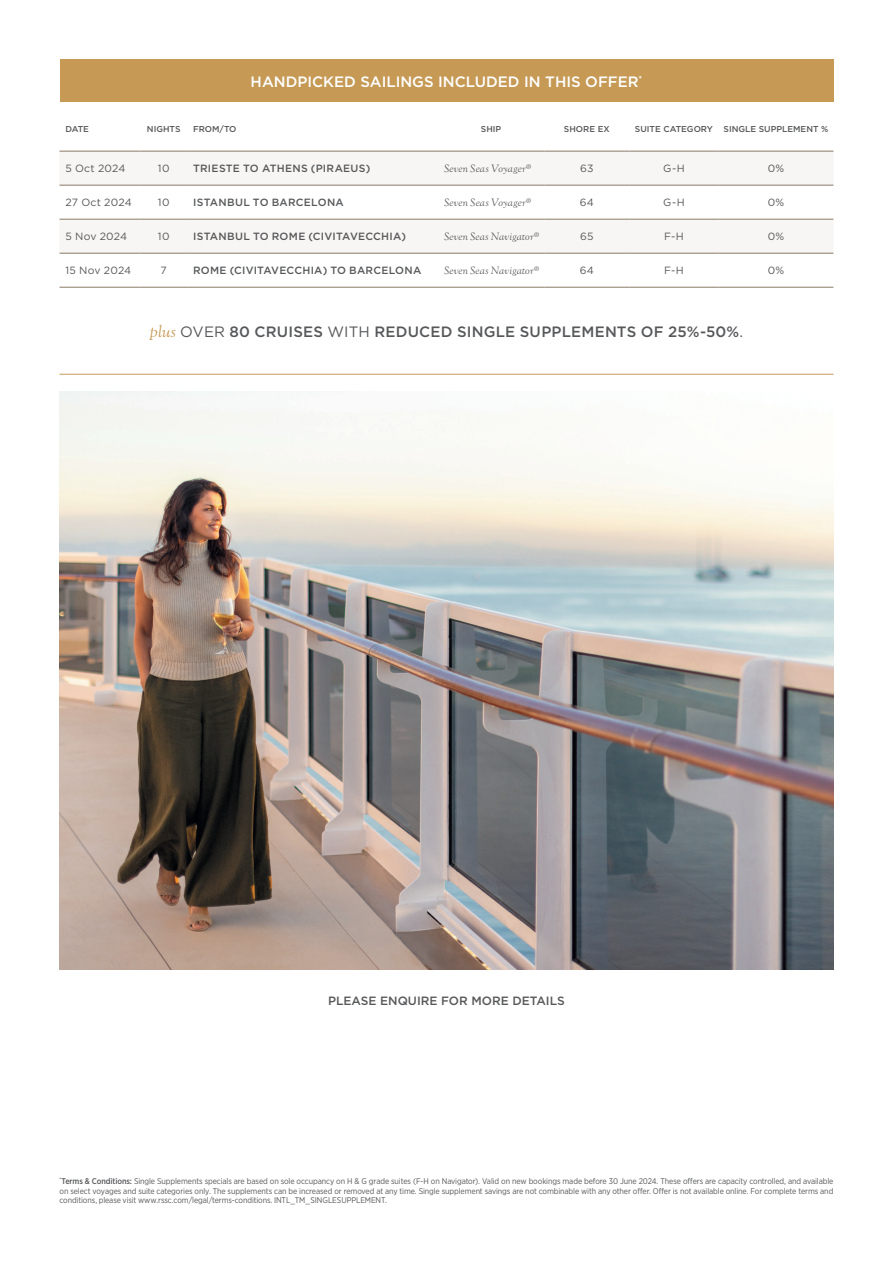
<style>
.page{position:relative;width:893px;height:1263px;background:#fff}
.page>*{position:absolute;margin:0;border:0;box-sizing:border-box;transform-origin:0 0}
.Ca_Itineraries_Body{font:500 15px "Gotham";letter-spacing:.015em;color:#57585a}
.UPFRONT_COPY_8_12{font:500 15px "Gotham";color:#fff}
.UPFRONT_COPY_8_12-2{font:500 12px "Gotham";color:#57585a}
.Ca_Itineraries_Body-2{font:500 10.5px "Gotham";letter-spacing:.025em;color:#57585a}
.Ca_Itineraries_Body-3{font:italic 10.5px "LTC Goudy Oldstyle Pro";letter-spacing:.015em;color:#57585a}
.Ca_Itineraries_Body-4{font:10.5px "Gotham";letter-spacing:.02em;color:#57585a}
.Cal_Header{font:500 8.55px "Gotham";color:#57585a}
.S__Small_Print{font:8.25px/9.8px "Gotham Narrow";letter-spacing:-.01em;color:#57585a;text-align:justify}
.s1{font-family:"LTC Goudy Oldstyle Pro";font-weight:400;font-style:italic;font-size:16.5px;color:#c69a55}
.s2{font-weight:400}
.s3{font-weight:500}
</style>
<div class="page">
<hr style="left:60px;top:374px;width:773px;height:1px;background:#c69a55">
<div style="left:60px;top:152px;width:773px;height:33px;background:#f8f6f4"></div>
<svg style="left:60px;top:218px;width:773px;height:69px;fill:#f8f6f4"></svg>
<hr style="left:60px;top:151px;width:80px;height:1px;background:#8a7966">
<hr style="left:140px;top:151px;width:47px;height:1px;background:#8a7966">
<hr style="left:187px;top:151px;width:251px;height:1px;background:#8a7966">
<hr style="left:438px;top:151px;width:106px;height:1px;background:#8a7966">
<hr style="left:544px;top:151px;width:85px;height:1px;background:#8a7966">
<hr style="left:629px;top:151px;width:90px;height:1px;background:#8a7966">
<hr style="left:719px;top:151px;width:114px;height:1px;background:#8a7966">
<hr style="left:60px;top:185px;width:80px;height:1px;background:#8a7966">
<hr style="left:140px;top:185px;width:47px;height:1px;background:#8a7966">
<hr style="left:187px;top:185px;width:251px;height:1px;background:#8a7966">
<hr style="left:438px;top:185px;width:106px;height:1px;background:#8a7966">
<hr style="left:544px;top:185px;width:85px;height:1px;background:#8a7966">
<hr style="left:629px;top:185px;width:90px;height:1px;background:#8a7966">
<hr style="left:719px;top:185px;width:114px;height:1px;background:#8a7966">
<hr style="left:60px;top:219px;width:80px;height:1px;background:#8a7966">
<hr style="left:140px;top:219px;width:47px;height:1px;background:#8a7966">
<hr style="left:187px;top:219px;width:251px;height:1px;background:#8a7966">
<hr style="left:438px;top:219px;width:106px;height:1px;background:#8a7966">
<hr style="left:544px;top:219px;width:85px;height:1px;background:#8a7966">
<hr style="left:629px;top:219px;width:90px;height:1px;background:#8a7966">
<hr style="left:719px;top:219px;width:114px;height:1px;background:#8a7966">
<hr style="left:60px;top:253px;width:80px;height:1px;background:#8a7966">
<hr style="left:140px;top:253px;width:47px;height:1px;background:#8a7966">
<hr style="left:187px;top:253px;width:251px;height:1px;background:#8a7966">
<hr style="left:438px;top:253px;width:106px;height:1px;background:#8a7966">
<hr style="left:544px;top:253px;width:85px;height:1px;background:#8a7966">
<hr style="left:629px;top:253px;width:90px;height:1px;background:#8a7966">
<hr style="left:719px;top:253px;width:114px;height:1px;background:#8a7966">
<hr style="left:60px;top:287px;width:80px;height:1px;background:#8a7966">
<hr style="left:140px;top:287px;width:47px;height:1px;background:#8a7966">
<hr style="left:187px;top:287px;width:251px;height:1px;background:#8a7966">
<hr style="left:438px;top:287px;width:106px;height:1px;background:#8a7966">
<hr style="left:544px;top:287px;width:85px;height:1px;background:#8a7966">
<hr style="left:629px;top:287px;width:90px;height:1px;background:#8a7966">
<hr style="left:719px;top:287px;width:114px;height:1px;background:#8a7966">
<img style="left:60px;top:391px;width:773px;height:578px">
<div style="left:60px;top:60px;width:773px;height:42px;background:#c69a55"></div>
<p class="UPFRONT_COPY_8_12" style="left:251px;top:72px;width:393px">HANDPICKED SAILINGS INCLUDED IN THIS OFFER<sup>*</sup></p>
<p class="Cal_Header" style="left:66px;top:123px;width:25px">DATE</p>
<p class="Cal_Header" style="left:147px;top:123px;width:35px">NIGHTS</p>
<p class="Cal_Header" style="left:193px;top:123px;width:45px">FROM/TO</p>
<p class="Cal_Header" style="left:481px;top:123px;width:22px">SHIP</p>
<p class="Cal_Header" style="left:564px;top:123px;width:47px">SHORE EX</p>
<p class="Cal_Header" style="left:635px;top:123px;width:80px">SUITE CATEGORY</p>
<p class="Cal_Header" style="left:724px;top:123px;width:106px">SINGLE SUPPLEMENT %</p>
<p class="Ca_Itineraries_Body-4" style="left:66px;top:162px;width:61px">5 Oct 2024</p>
<p class="Ca_Itineraries_Body-4" style="left:158px;top:162px;width:13px">10</p>
<p class="Ca_Itineraries_Body-2" style="left:193px;top:162px;width:179px">TRIESTE TO ATHENS (PIRAEUS)</p>
<p class="Ca_Itineraries_Body-3" style="left:444px;top:162px;width:88px">Seven Seas Voyager®</p>
<p class="Ca_Itineraries_Body-4" style="left:580px;top:162px;width:15px">63</p>
<p class="Ca_Itineraries_Body-4" style="left:663px;top:162px;width:23px">G-H</p>
<p class="Ca_Itineraries_Body-4" style="left:768px;top:162px;width:18px">0%</p>
<p class="Ca_Itineraries_Body-4" style="left:66px;top:196px;width:68px">27 Oct 2024</p>
<p class="Ca_Itineraries_Body-4" style="left:158px;top:196px;width:13px">10</p>
<p class="Ca_Itineraries_Body-2" style="left:193px;top:196px;width:152px">ISTANBUL TO BARCELONA</p>
<p class="Ca_Itineraries_Body-3" style="left:444px;top:196px;width:88px">Seven Seas Voyager®</p>
<p class="Ca_Itineraries_Body-4" style="left:580px;top:196px;width:16px">64</p>
<p class="Ca_Itineraries_Body-4" style="left:663px;top:196px;width:23px">G-H</p>
<p class="Ca_Itineraries_Body-4" style="left:768px;top:196px;width:18px">0%</p>
<p class="Ca_Itineraries_Body-4" style="left:66px;top:230px;width:63px">5 Nov 2024</p>
<p class="Ca_Itineraries_Body-4" style="left:158px;top:230px;width:13px">10</p>
<p class="Ca_Itineraries_Body-2" style="left:193px;top:230px;width:214px">ISTANBUL TO ROME (CIVITAVECCHIA)</p>
<p class="Ca_Itineraries_Body-3" style="left:444px;top:230px;width:96px">Seven Seas Navigator®</p>
<p class="Ca_Itineraries_Body-4" style="left:580px;top:230px;width:15px">65</p>
<p class="Ca_Itineraries_Body-4" style="left:664px;top:230px;width:21px">F-H</p>
<p class="Ca_Itineraries_Body-4" style="left:768px;top:230px;width:18px">0%</p>
<p class="Ca_Itineraries_Body-4" style="left:66px;top:264px;width:67px">15 Nov 2024</p>
<p class="Ca_Itineraries_Body-4" style="left:161px;top:264px;width:8px">7</p>
<p class="Ca_Itineraries_Body-2" style="left:193px;top:264px;width:230px">ROME (CIVITAVECCHIA) TO BARCELONA</p>
<p class="Ca_Itineraries_Body-3" style="left:444px;top:264px;width:96px">Seven Seas Navigator®</p>
<p class="Ca_Itineraries_Body-4" style="left:580px;top:264px;width:16px">64</p>
<p class="Ca_Itineraries_Body-4" style="left:664px;top:264px;width:21px">F-H</p>
<p class="Ca_Itineraries_Body-4" style="left:768px;top:264px;width:18px">0%</p>
<p class="Ca_Itineraries_Body" style="left:150px;top:322px;width:595px"><span class="s1">plus</span> <span class="s2">OVER</span> 80 CRUISES <span class="s2">WITH</span> REDUCED SINGLE SUPPLEMENTS OF 25%-50%<span class="s2">.</span></p>
<p class="UPFRONT_COPY_8_12-2" style="left:328px;top:992px;width:238px">PLEASE ENQUIRE FOR MORE DETAILS</p>
<p class="S__Small_Print" style="left:60px;top:1176px;width:775px"><sup>*</sup><span class="s3">Terms &amp; Conditions:</span> Single Supplements specials are based on sole occupancy on H &amp; G grade suites (F-H on Navigator). Valid on new bookings made before 30 June 2024. These offers are capacity controlled, and available on select voyages and suite categories only. The supplements can be increased or removed at any time. Single supplement savings are not combinable with any other offer. Offer is not available online. For complete terms and conditions, please visit www.rssc.com/legal/terms-conditions. INTL_TM_SINGLESUPPLEMENT.</p>
</div>
